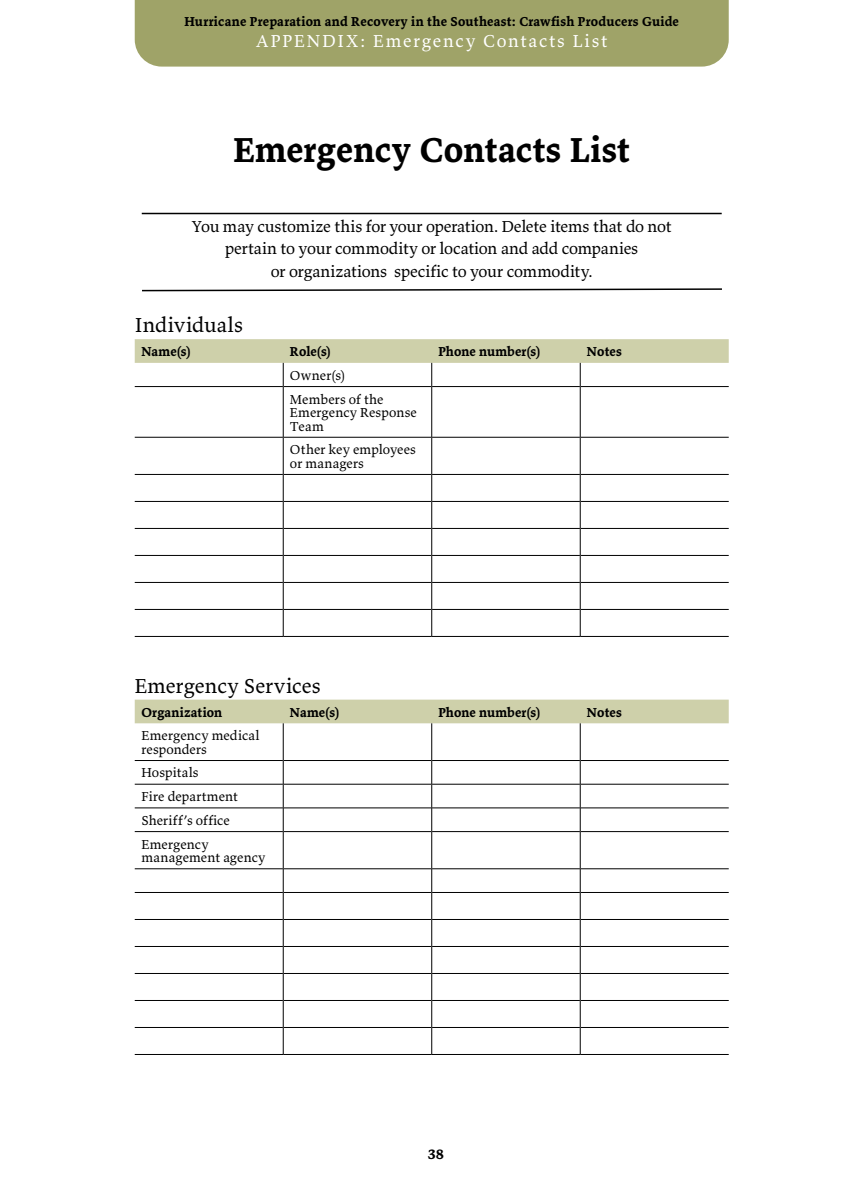
<style>
.page{position:relative;width:864px;height:1188px;background:#fff}
.page>*{position:absolute;margin:0;border:0;box-sizing:border-box;transform-origin:0 0}
.t1{font:700 36px "Valkyrie T3";letter-spacing:.005em;color:#000}
.t2{font:21px "Valkyrie T3";letter-spacing:.005em;color:#000}
.t3{font:18px "Valkyrie T3";letter-spacing:.1em;color:#fff}
.t4{font:16.5px/22.5px "Valkyrie T3";letter-spacing:-.01em;color:#000;text-align:center}
.t5{font:700 15px "Valkyrie T3";color:#000}
.t6{font:13.5px/23.7px "Valkyrie T3";letter-spacing:.01em;color:#000}
.t7{font:700 13.5px "Valkyrie T3";letter-spacing:.01em;color:#000}
</style>
<div class="page">
<div style="left:135px;top:0;width:594px;height:67px;background:#9fa368"></div>
<hr style="left:135px;top:437px;width:148px;height:1px;background:#000">
<hr style="left:135px;top:474px;width:148px;height:1px;background:#000">
<hr style="left:581px;top:474px;width:148px;height:1px;background:#000">
<hr style="left:135px;top:501px;width:148px;height:1px;background:#000">
<hr style="left:284px;top:501px;width:147px;height:1px;background:#000">
<hr style="left:432px;top:501px;width:148px;height:1px;background:#000">
<hr style="left:581px;top:501px;width:148px;height:1px;background:#000">
<hr style="left:135px;top:528px;width:148px;height:1px;background:#000">
<hr style="left:581px;top:528px;width:148px;height:1px;background:#000">
<hr style="left:135px;top:555px;width:148px;height:1px;background:#000">
<hr style="left:581px;top:555px;width:148px;height:1px;background:#000">
<hr style="left:135px;top:582px;width:148px;height:1px;background:#000">
<hr style="left:581px;top:582px;width:148px;height:1px;background:#000">
<hr style="left:135px;top:609px;width:148px;height:1px;background:#000">
<hr style="left:581px;top:609px;width:148px;height:1px;background:#000">
<hr style="left:135px;top:636px;width:148px;height:1px;background:#000">
<hr style="left:580px;top:636px;width:149px;height:1px;background:#000">
<hr style="left:581px;top:437px;width:148px;height:1px;background:#000">
<hr style="left:284px;top:437px;width:147px;height:1px;background:#000">
<hr style="left:432px;top:437px;width:148px;height:1px;background:#000">
<hr style="left:284px;top:474px;width:147px;height:1px;background:#000">
<hr style="left:432px;top:474px;width:148px;height:1px;background:#000">
<hr style="left:284px;top:528px;width:147px;height:1px;background:#000">
<hr style="left:284px;top:555px;width:147px;height:1px;background:#000">
<hr style="left:284px;top:582px;width:147px;height:1px;background:#000">
<hr style="left:284px;top:609px;width:147px;height:1px;background:#000">
<hr style="left:283px;top:636px;width:149px;height:1px;background:#000">
<hr style="left:432px;top:528px;width:148px;height:1px;background:#000">
<hr style="left:432px;top:555px;width:148px;height:1px;background:#000">
<hr style="left:432px;top:582px;width:148px;height:1px;background:#000">
<hr style="left:432px;top:609px;width:148px;height:1px;background:#000">
<hr style="left:432px;top:636px;width:148px;height:1px;background:#000">
<svg style="left:135px;top:339px;width:594px;height:48px"></svg>
<hr style="left:283px;top:387px;width:1px;height:50px;background:#000">
<hr style="left:431px;top:387px;width:1px;height:50px;background:#000">
<hr style="left:580px;top:387px;width:1px;height:50px;background:#000">
<hr style="left:283px;top:437px;width:1px;height:37px;background:#000">
<hr style="left:431px;top:437px;width:1px;height:37px;background:#000">
<hr style="left:580px;top:437px;width:1px;height:37px;background:#000">
<svg style="left:283px;top:474px;width:1px;height:162px"></svg>
<svg style="left:431px;top:474px;width:1px;height:162px"></svg>
<svg style="left:580px;top:474px;width:1px;height:162px"></svg>
<div style="left:135px;top:700px;width:594px;height:23px;background:#ced0aa"></div>
<hr style="left:135px;top:760px;width:148px;height:1px;background:#000">
<hr style="left:284px;top:760px;width:147px;height:1px;background:#000">
<hr style="left:432px;top:760px;width:148px;height:1px;background:#000">
<hr style="left:581px;top:760px;width:148px;height:1px;background:#000">
<hr style="left:135px;top:784px;width:148px;height:1px;background:#000">
<hr style="left:284px;top:784px;width:147px;height:1px;background:#000">
<hr style="left:432px;top:784px;width:148px;height:1px;background:#000">
<hr style="left:581px;top:784px;width:148px;height:1px;background:#000">
<hr style="left:135px;top:808px;width:148px;height:1px;background:#000">
<hr style="left:284px;top:808px;width:147px;height:1px;background:#000">
<hr style="left:432px;top:808px;width:148px;height:1px;background:#000">
<hr style="left:581px;top:808px;width:148px;height:1px;background:#000">
<hr style="left:135px;top:831px;width:148px;height:1px;background:#000">
<hr style="left:284px;top:831px;width:147px;height:1px;background:#000">
<hr style="left:432px;top:831px;width:148px;height:1px;background:#000">
<hr style="left:581px;top:831px;width:148px;height:1px;background:#000">
<hr style="left:135px;top:869px;width:148px;height:1px;background:#000">
<hr style="left:284px;top:869px;width:147px;height:1px;background:#000">
<hr style="left:432px;top:869px;width:148px;height:1px;background:#000">
<hr style="left:581px;top:869px;width:148px;height:1px;background:#000">
<hr style="left:135px;top:892px;width:148px;height:1px;background:#000">
<hr style="left:284px;top:892px;width:147px;height:1px;background:#000">
<hr style="left:432px;top:892px;width:148px;height:1px;background:#000">
<hr style="left:581px;top:892px;width:148px;height:1px;background:#000">
<hr style="left:135px;top:919px;width:148px;height:1px;background:#000">
<hr style="left:284px;top:919px;width:147px;height:1px;background:#000">
<hr style="left:432px;top:919px;width:148px;height:1px;background:#000">
<hr style="left:581px;top:919px;width:148px;height:1px;background:#000">
<hr style="left:135px;top:946px;width:148px;height:1px;background:#000">
<hr style="left:284px;top:946px;width:147px;height:1px;background:#000">
<hr style="left:432px;top:946px;width:148px;height:1px;background:#000">
<hr style="left:581px;top:946px;width:148px;height:1px;background:#000">
<hr style="left:135px;top:973px;width:148px;height:1px;background:#000">
<hr style="left:284px;top:973px;width:147px;height:1px;background:#000">
<hr style="left:432px;top:973px;width:148px;height:1px;background:#000">
<hr style="left:581px;top:973px;width:148px;height:1px;background:#000">
<hr style="left:135px;top:1000px;width:148px;height:1px;background:#000">
<hr style="left:284px;top:1000px;width:147px;height:1px;background:#000">
<hr style="left:432px;top:1000px;width:148px;height:1px;background:#000">
<hr style="left:581px;top:1000px;width:148px;height:1px;background:#000">
<hr style="left:135px;top:1027px;width:148px;height:1px;background:#000">
<hr style="left:284px;top:1027px;width:147px;height:1px;background:#000">
<hr style="left:432px;top:1027px;width:148px;height:1px;background:#000">
<hr style="left:581px;top:1027px;width:148px;height:1px;background:#000">
<hr style="left:135px;top:1054px;width:148px;height:1px;background:#000">
<hr style="left:283px;top:1054px;width:149px;height:1px;background:#000">
<hr style="left:432px;top:1054px;width:148px;height:1px;background:#000">
<hr style="left:580px;top:1054px;width:149px;height:1px;background:#000">
<hr style="left:283px;top:723px;width:1px;height:38px;background:#000">
<hr style="left:431px;top:723px;width:1px;height:38px;background:#000">
<hr style="left:580px;top:723px;width:1px;height:38px;background:#000">
<svg style="left:283px;top:761px;width:1px;height:71px"></svg>
<svg style="left:431px;top:761px;width:1px;height:71px"></svg>
<svg style="left:580px;top:761px;width:1px;height:71px"></svg>
<hr style="left:283px;top:832px;width:1px;height:37px;background:#000">
<hr style="left:431px;top:832px;width:1px;height:37px;background:#000">
<hr style="left:580px;top:832px;width:1px;height:37px;background:#000">
<svg style="left:283px;top:869px;width:1px;height:185px"></svg>
<svg style="left:431px;top:869px;width:1px;height:185px"></svg>
<svg style="left:580px;top:869px;width:1px;height:185px"></svg>
<hr style="left:142px;top:213px;width:580px;height:1px;background:#000">
<svg style="left:142px;top:288px;width:580px;height:4px"></svg>
<p class="t7" style="left:184px;top:13px;width:496px">Hurricane Preparation and Recovery in the Southeast: Crawfish Producers Guide</p>
<h3 class="t3" style="left:256px;top:30px;width:353px">APPENDIX: Emergency Contacts List</h3>
<h1 class="t1" style="left:233px;top:127px;width:398px">Emergency Contacts List</h1>
<p class="t4" style="left:192px;top:215px;width:482px">You may customize this for your operation. Delete items that do not pertain to your commodity or location and add companies<br>or organizations specific to your commodity.</p>
<h2 class="t2" style="left:135px;top:312px;width:110px">Individuals</h2>
<p class="t7" style="left:141px;top:343px;width:51px">Name(s)</p>
<p class="t7" style="left:290px;top:343px;width:42px">Role(s)</p>
<p class="t7" style="left:438px;top:343px;width:104px">Phone number(s)</p>
<p class="t7" style="left:587px;top:343px;width:36px">Notes</p>
<p class="t6" style="left:290px;top:363px;width:95px">Owner(s)<br>Members of the</p>
<p class="t6" style="left:290px;top:405px;width:129px;line-height:13.5px">Emergency Response<br>Team</p>
<p class="t6" style="left:290px;top:443px;width:127px;line-height:13.5px">Other key employees or managers</p>
<h2 class="t2" style="left:135px;top:672px;width:188px">Emergency Services</h2>
<p class="t7" style="left:141px;top:704px;width:82px">Organization</p>
<p class="t7" style="left:290px;top:704px;width:51px">Name(s)</p>
<p class="t7" style="left:438px;top:704px;width:104px">Phone number(s)</p>
<p class="t7" style="left:587px;top:704px;width:36px">Notes</p>
<p class="t6" style="left:141px;top:729px;width:120px;line-height:13.5px">Emergency medical responders</p>
<p class="t6" style="left:141px;top:761px;width:98px">Hospitals<br>Fire department<br>Sheriff’s office<br>Emergency</p>
<p class="t6" style="left:141px;top:845px;width:125px">management agency</p>
<p class="t5" style="left:428px;top:1144px;width:18px">38</p>
</div>
